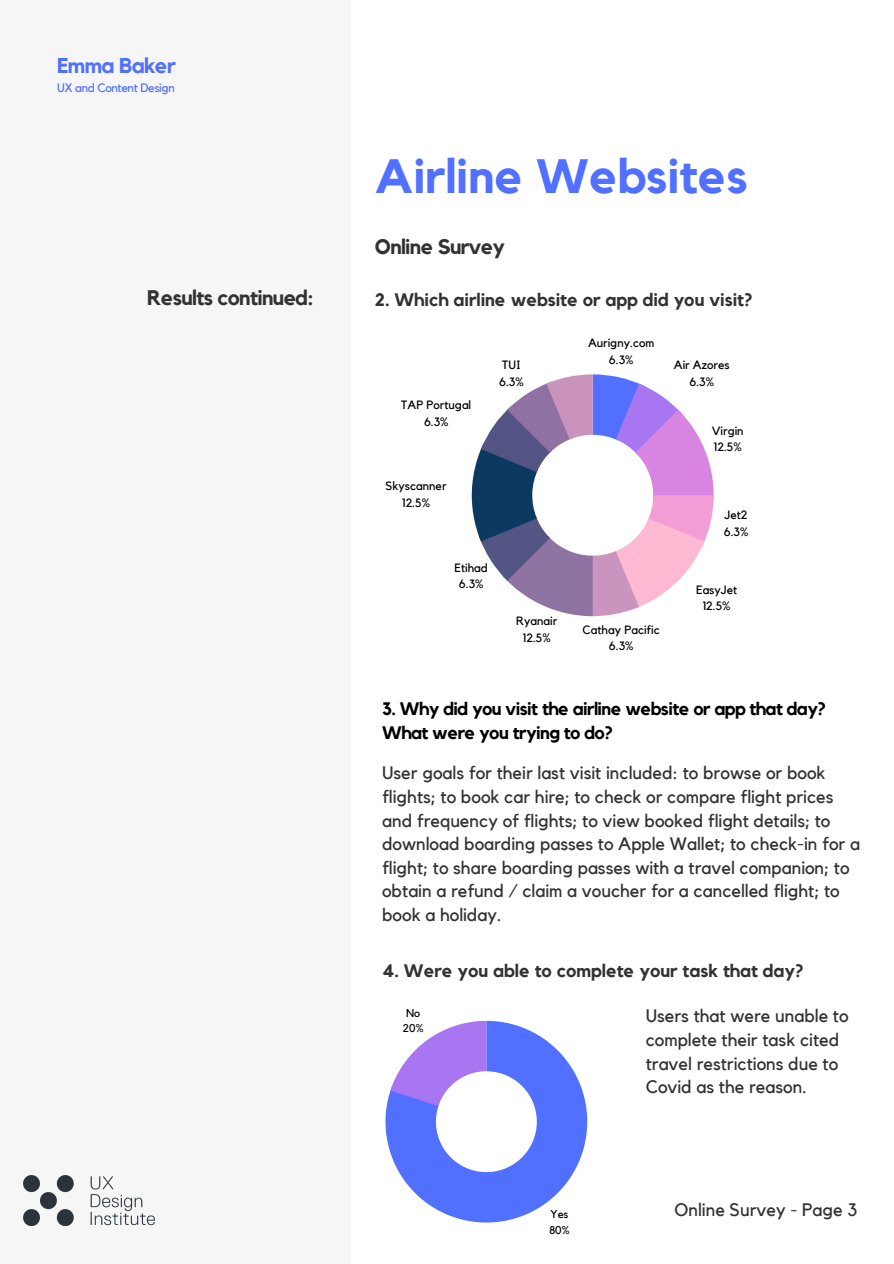
<style>
.page{position:relative;width:894px;height:1264px;background:#fff}
.page>*{position:absolute;margin:0;border:0;box-sizing:border-box;transform-origin:0 0}
.t1{font:700 48px "Kollektif";color:#5170ff}
.t2{font:700 21.3px "Kollektif";letter-spacing:-.03em;color:#5170ff}
.t3{font:700 21px "Kollektif";letter-spacing:-.03em;color:#323232}
.t4{font:18px/23.7px "Kollektif";color:#323232}
.t5{font:700 18px "Kollektif";color:#323232}
.t6{font:700 18px/23.7px "Kollektif";letter-spacing:-.03em;color:#000}
.t7{font:12.15px "Kollektif";letter-spacing:-.03em;color:#5170ff}
.t8{font:12px "Kollektif";color:#000}
.t9{font:11.25px "Kollektif";color:#000}
</style>
<div class="page">
<div style="left:0;top:0;width:350px;height:1263px;background:#f6f6f6"></div>
<img style="left:24px;top:1175px;width:131px;height:50px">
<svg style="left:471px;top:374px;width:242px;height:242px"></svg>
<svg style="left:385px;top:1020px;width:202px;height:202px"></svg>
<p class="t2" style="left:57px;top:56px;width:120px">Emma Baker</p>
<p class="t7" style="left:57px;top:82px;width:119px">UX and Content Design</p>
<p class="t1" style="left:375px;top:154px;width:374px">Airline Websites</p>
<p class="t3" style="left:375px;top:237px;width:131px">Online Survey</p>
<p class="t3" style="left:147px;top:287px;width:168px">Results continued:</p>
<p class="t5" style="left:375px;top:291px;width:379px">2. Which airline website or app did you visit?</p>
<p class="t8" style="left:401px;top:399px;width:71px">TAP Portugal</p>
<p class="t8" style="left:424px;top:416px;width:26px">6.3%</p>
<p class="t8" style="left:385px;top:480px;width:63px">Skyscanner</p>
<p class="t8" style="left:402px;top:497px;width:29px">12.5%</p>
<p class="t8" style="left:502px;top:359px;width:20px">TUI</p>
<p class="t8" style="left:499px;top:376px;width:26px">6.3%</p>
<p class="t8" style="left:454px;top:562px;width:35px">Etihad</p>
<p class="t8" style="left:459px;top:578px;width:26px">6.3%</p>
<p class="t8" style="left:516px;top:615px;width:43px">Ryanair</p>
<p class="t8" style="left:522px;top:632px;width:29px">12.5%</p>
<p class="t8" style="left:588px;top:337px;width:68px">Aurigny.com</p>
<p class="t8" style="left:608px;top:354px;width:26px">6.3%</p>
<p class="t8" style="left:673px;top:359px;width:57px">Air Azores</p>
<p class="t8" style="left:689px;top:376px;width:26px">6.3%</p>
<p class="t8" style="left:711px;top:425px;width:33px">Virgin</p>
<p class="t8" style="left:713px;top:441px;width:29px">12.5%</p>
<p class="t8" style="left:582px;top:624px;width:79px">Cathay Pacific</p>
<p class="t8" style="left:608px;top:640px;width:26px">6.3%</p>
<p class="t8" style="left:724px;top:509px;width:24px">Jet2</p>
<p class="t8" style="left:723px;top:526px;width:26px">6.3%</p>
<p class="t8" style="left:695px;top:584px;width:43px">EasyJet</p>
<p class="t8" style="left:702px;top:600px;width:29px">12.5%</p>
<p class="t6" style="left:382px;top:698px;width:445px">3. Why did you visit the airline website or app that day?<br>What were you trying to do?</p>
<p class="t4" style="left:382px;top:761px;width:479px">User goals for their last visit included: to browse or book flights; to book car hire; to check or compare flight prices and frequency of flights; to view booked flight details; to download boarding passes to Apple Wallet; to check-in for a flight; to share boarding passes with a travel companion; to obtain a refund / claim a voucher for a cancelled flight; to book a holiday.</p>
<p class="t5" style="left:382px;top:962px;width:423px">4. Were you able to complete your task that day?</p>
<p class="t9" style="left:406px;top:1007px;width:16px">No</p>
<p class="t9" style="left:403px;top:1023px;width:22px">20%</p>
<p class="t9" style="left:550px;top:1208px;width:19px">Yes</p>
<p class="t9" style="left:549px;top:1224px;width:22px">80%</p>
<p class="t4" style="left:645px;top:1004px;width:204px">Users that were unable to complete their task cited travel restrictions due to<br>Covid as the reason.</p>
<p class="t4" style="left:674px;top:1198px;width:184px">Online Survey - Page 3</p>
</div>
